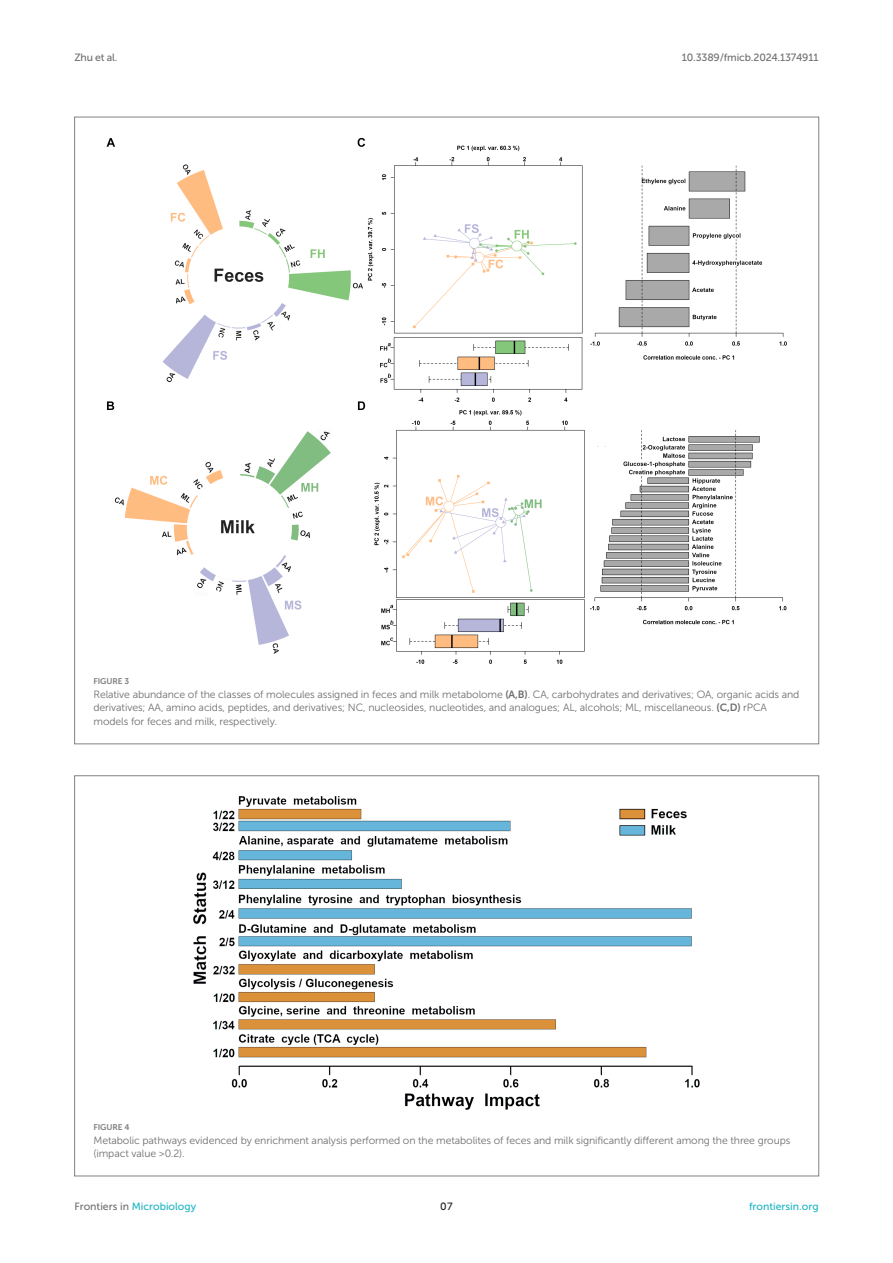
<style>
.page{position:relative;width:893px;height:1263px;background:#fff}
.page>*{position:absolute;margin:0;border:0;box-sizing:border-box;transform-origin:0 0}
.FIG_LEG{font:10.5px/13.5px "Museo Sans 300";letter-spacing:-.01em;color:#706f70}
.t1{font:10.5px "Museo Sans 500";color:#1db5c3}
.t2{font:10.5px "Museo Sans 500";letter-spacing:-.015em;color:#706f70}
.t3{font:10.5px "Museo Sans 500";color:#1b1c1b}
.FIG_HD{font:8.25px "Museo Sans 700";letter-spacing:-.01em;color:#7e7f7f}
.s1{font-family:"Museo Sans 700"}
.s2{color:#706f70}
</style>
<div class="page">
<img style="left:106px;top:137px;width:681px;height:527px">
<img style="left:193px;top:796px;width:507px;height:314px">
<p class="t2" style="left:74px;top:51px;width:45px">Zhu et al.</p>
<p class="t2" style="left:682px;top:51px;width:138px">10.3389/fmicb.2024.1374911</p>
<p class="FIG_HD" style="left:94px;top:677px;width:37px">FIGURE 3</p>
<p class="FIG_LEG" style="left:94px;top:688px;width:707px">Relative abundance of the classes of molecules assigned in feces and milk metabolome <span class="s1">(A,B)</span>. CA, carbohydrates and derivatives; OA, organic acids and derivatives; AA, amino acids, peptides, and derivatives; NC, nucleosides, nucleotides, and analogues; AL, alcohols; ML, miscellaneous. <span class="s1">(C,D)</span> rPCA models for feces and milk, respectively.</p>
<p class="FIG_HD" style="left:94px;top:1122px;width:37px">FIGURE 4</p>
<p class="FIG_LEG" style="left:94px;top:1133px;width:698px">Metabolic pathways evidenced by enrichment analysis performed on the metabolites of feces and milk significantly different among the three groups (impact value &gt;0.2).</p>
<p class="t1" style="left:74px;top:1200px;width:123px"><span class="s2">Frontiers in</span> Microbiology</p>
<p class="t3" style="left:440px;top:1200px;width:14px">07</p>
<p class="t1" style="left:749px;top:1200px;width:71px">frontiersin.org</p>
</div>
